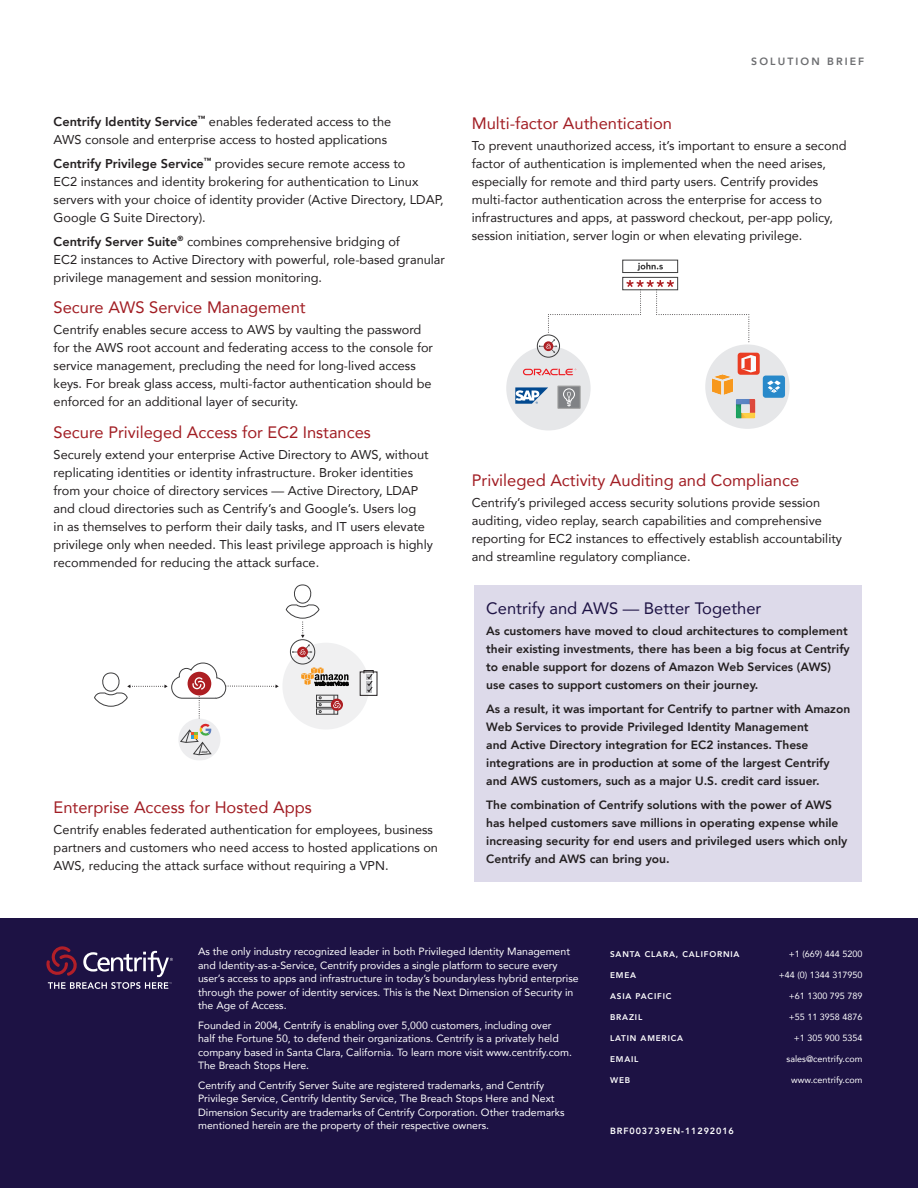
<style>
.page{position:relative;width:918px;height:1188px;background:#fff}
.page>*{position:absolute;margin:0;border:0;box-sizing:border-box;transform-origin:0 0}
.t1{font:16.5px "Avenir";color:#a11d23}
.t2{font:16.5px "Avenir";color:#1d1244}
.t3{font:12.75px/18px "Avenir";color:#231f20}
.t4{font:800 12px/18px "Avenir";color:#231f20}
.t5{font:10.5px/13.5px "Avenir";color:#fff}
.t6{font:800 10.5px "Avenir";letter-spacing:.2em;color:#6c6d70}
.t7{font:9px "Avenir";color:#fff}
.t8{font:800 9px "Avenir";letter-spacing:.1em;color:#fff}
.t9{font:800 8.25px "Avenir";letter-spacing:.1em;color:#fff}
.t10{font:700 2.85px "Open Sans";color:#3e3e3f}
.s1{font-weight:800}
</style>
<div class="page">
<div style="left:0;top:919px;width:918px;height:269px;background:#1d1244"></div>
<svg style="left:46px;top:946px;width:127px;height:43px"></svg>
<div style="left:474px;top:586px;width:388px;height:296px;background:#dddaea"></div>
<div style="left:282px;top:643px;width:87px;height:87px;background:#f0f0f1;border-radius:50%"></div>
<svg style="left:301px;top:667px;width:48px;height:19px"></svg>
<div style="left:316px;top:709px;width:22px;height:6px;border:1px solid #3e3e3f"></div>
<div style="left:316px;top:702px;width:22px;height:6px;border:1px solid #3e3e3f"></div>
<div style="left:316px;top:695px;width:22px;height:6px;border:1px solid #3e3e3f"></div>
<svg style="left:319px;top:696px;width:3px;height:17px"></svg>
<div style="left:331px;top:699px;width:12px;height:12px;background:#ad1e22;border-radius:50%"></div>
<svg style="left:333px;top:695px;width:8px;height:19px"></svg>
<div style="left:290px;top:639px;width:25px;height:25px;border:1px solid #3e3e3f;border-radius:50%"></div>
<svg style="left:292px;top:644px;width:20px;height:15px"></svg>
<div style="left:178px;top:719px;width:42px;height:42px;background:#ededef;border-radius:50%"></div>
<svg style="left:94px;top:662px;width:185px;height:94px"></svg>
<svg style="left:285px;top:584px;width:35px;height:54px"></svg>
<div style="left:360px;top:672px;width:17px;height:24px;border:1px solid #231f20"></div>
<svg style="left:366px;top:674px;width:7px;height:19px"></svg>
<div style="left:364px;top:670px;width:10px;height:4px;border:1px solid #231f20"></div>
<div style="left:705px;top:344px;width:85px;height:85px;background:#e6e7e9;border-radius:50%"></div>
<img style="left:735px;top:399px;width:21px;height:20px">
<img style="left:712px;top:375px;width:21px;height:20px">
<div style="left:738px;top:353px;width:22px;height:22px;background:#ea3d23;border-radius:3px"></div>
<div style="left:763px;top:376px;width:22px;height:22px;background:#2889ca;border-radius:3px"></div>
<svg style="left:767px;top:380px;width:14px;height:13px"></svg>
<div style="left:506px;top:346px;width:85px;height:84px;background:#e6e7e9;border-radius:50%"></div>
<svg style="left:637px;top:262px;width:26px;height:9px"></svg>
<div style="left:622px;top:277px;width:56px;height:13px;border:1px solid #3e3e3f"></div>
<div style="left:622px;top:260px;width:56px;height:13px;border:1px solid #3e3e3f"></div>
<svg style="left:515px;top:387px;width:33px;height:17px"></svg>
<svg style="left:523px;top:280px;width:233px;height:95px"></svg>
<div style="left:558px;top:386px;width:22px;height:22px;background:#808285"></div>
<div style="left:558px;top:386px;width:22px;height:23px;border:1px solid #a3a3a2"></div>
<svg style="left:563px;top:388px;width:12px;height:18px"></svg>
<p class="t3" style="left:54px;top:112px;width:339px"><span class="s1">Centrify Identity Service</span><sup>™</sup> enables federated access to the<br>AWS console and enterprise access to hosted applications</p>
<p class="t3" style="left:54px;top:154px;width:391px"><span class="s1">Centrify Privilege Service</span><sup>™</sup> provides secure remote access to<br>EC2 instances and identity brokering for authentication to Linux servers with your choice of identity provider (Active Directory, LDAP, Google G Suite Directory).</p>
<p class="t3" style="left:54px;top:232px;width:393px"><span class="s1">Centrify Server Suite</span><sup>®</sup> combines comprehensive bridging of<br>EC2 instances to Active Directory with powerful, role-based granular privilege management and session monitoring.</p>
<p class="t1" style="left:54px;top:294px;width:254px">Secure AWS Service Management</p>
<p class="t3" style="left:54px;top:320px;width:381px">Centrify enables secure access to AWS by vaulting the password for the AWS root account and federating access to the console for service management, precluding the need for long-lived access keys. For break glass access, multi-factor authentication should be enforced for an additional layer of security.</p>
<p class="t1" style="left:54px;top:419px;width:319px">Secure Privileged Access for EC2 Instances</p>
<p class="t3" style="left:54px;top:445px;width:381px">Securely extend your enterprise Active Directory to AWS, without replicating identities or identity infrastructure. Broker identities from your choice of directory services — Active Directory, LDAP and cloud directories such as Centrify’s and Google’s. Users log<br>in as themselves to perform their daily tasks, and IT users elevate privilege only when needed. This least privilege approach is highly recommended for reducing the attack surface.</p>
<p class="t10" style="left:201px;top:750px;width:9px">LDAP</p>
<p class="t1" style="left:54px;top:794px;width:260px">Enterprise Access for Hosted Apps</p>
<p class="t3" style="left:54px;top:820px;width:386px">Centrify enables federated authentication for employees, business partners and customers who need access to hosted applications on<br>AWS, reducing the attack surface without requiring a VPN.</p>
<p class="t6" style="left:751px;top:53px;width:115px">SOLUTION BRIEF</p>
<p class="t1" style="left:472px;top:110px;width:202px">Multi-factor Authentication</p>
<p class="t3" style="left:472px;top:136px;width:376px">To prevent unauthorized access, it’s important to ensure a second factor of authentication is implemented when the need arises, especially for remote and third party users. Centrify provides multi-factor authentication across the enterprise for access to infrastructures and apps, at password checkout, per-app policy, session initiation, server login or when elevating privilege.</p>
<p class="t1" style="left:472px;top:467px;width:329px">Privileged Activity Auditing and Compliance</p>
<p class="t3" style="left:472px;top:493px;width:372px">Centrify’s privileged access security solutions provide session auditing, video replay, search capabilities and comprehensive reporting for EC2 instances to effectively establish accountability and streamline regulatory compliance.</p>
<p class="t2" style="left:486px;top:595px;width:277px">Centrify and AWS — Better Together</p>
<p class="t4" style="left:486px;top:622px;width:365px">As customers have moved to cloud architectures to complement their existing investments, there has been a big focus at Centrify to enable support for dozens of Amazon Web Services (AWS) use cases to support customers on their journey.</p>
<p class="t4" style="left:486px;top:700px;width:365px">As a result, it was important for Centrify to partner with Amazon Web Services to provide Privileged Identity Management<br>and Active Directory integration for EC2 instances. These integrations are in production at some of the largest Centrify and AWS customers, such as a major U.S. credit card issuer.</p>
<p class="t4" style="left:486px;top:796px;width:363px">The combination of Centrify solutions with the power of AWS has helped customers save millions in operating expense while increasing security for end users and privileged users which only Centrify and AWS can bring you.</p>
<p class="t5" style="left:198px;top:944px;width:382px">As the only industry recognized leader in both Privileged Identity Management and Identity-as-a-Service, Centrify provides a single platform to secure every user’s access to apps and infrastructure in today’s boundaryless hybrid enterprise through the power of identity services. This is the Next Dimension of Security in the Age of Access.</p>
<p class="t5" style="left:198px;top:1018px;width:375px">Founded in 2004, Centrify is enabling over 5,000 customers, including over<br>half the Fortune 50, to defend their organizations. Centrify is a privately held company based in Santa Clara, California. To learn more visit www.centrify.com.<br>The Breach Stops Here.</p>
<p class="t5" style="left:198px;top:1078px;width:368px">Centrify and Centrify Server Suite are registered trademarks, and Centrify Privilege Service, Centrify Identity Service, The Breach Stops Here and Next Dimension Security are trademarks of Centrify Corporation. Other trademarks mentioned herein are the property of their respective owners.</p>
<p class="t9" style="left:610px;top:947px;width:131px">SANTA CLARA, CALIFORNIA</p>
<p class="t7" style="left:789px;top:946px;width:75px">+1 (669) 444 5200</p>
<p class="t9" style="left:610px;top:968px;width:28px">EMEA</p>
<p class="t7" style="left:779px;top:967px;width:85px">+44 (0) 1344 317950</p>
<p class="t9" style="left:610px;top:989px;width:63px">ASIA PACIFIC</p>
<p class="t7" style="left:789px;top:988px;width:75px">+61 1300 795 789</p>
<p class="t9" style="left:610px;top:1010px;width:34px">BRAZIL</p>
<p class="t7" style="left:789px;top:1009px;width:75px">+55 11 3958 4876</p>
<p class="t9" style="left:610px;top:1031px;width:75px">LATIN AMERICA</p>
<p class="t7" style="left:794px;top:1030px;width:70px">+1 305 900 5354</p>
<p class="t9" style="left:610px;top:1052px;width:30px">EMAIL</p>
<p class="t7" style="left:787px;top:1051px;width:77px">sales@centrify.com</p>
<p class="t9" style="left:610px;top:1073px;width:22px">WEB</p>
<p class="t7" style="left:791px;top:1072px;width:73px">www.centrify.com</p>
<p class="t8" style="left:610px;top:1124px;width:125px">BRF003739EN-11292016</p>
</div>
